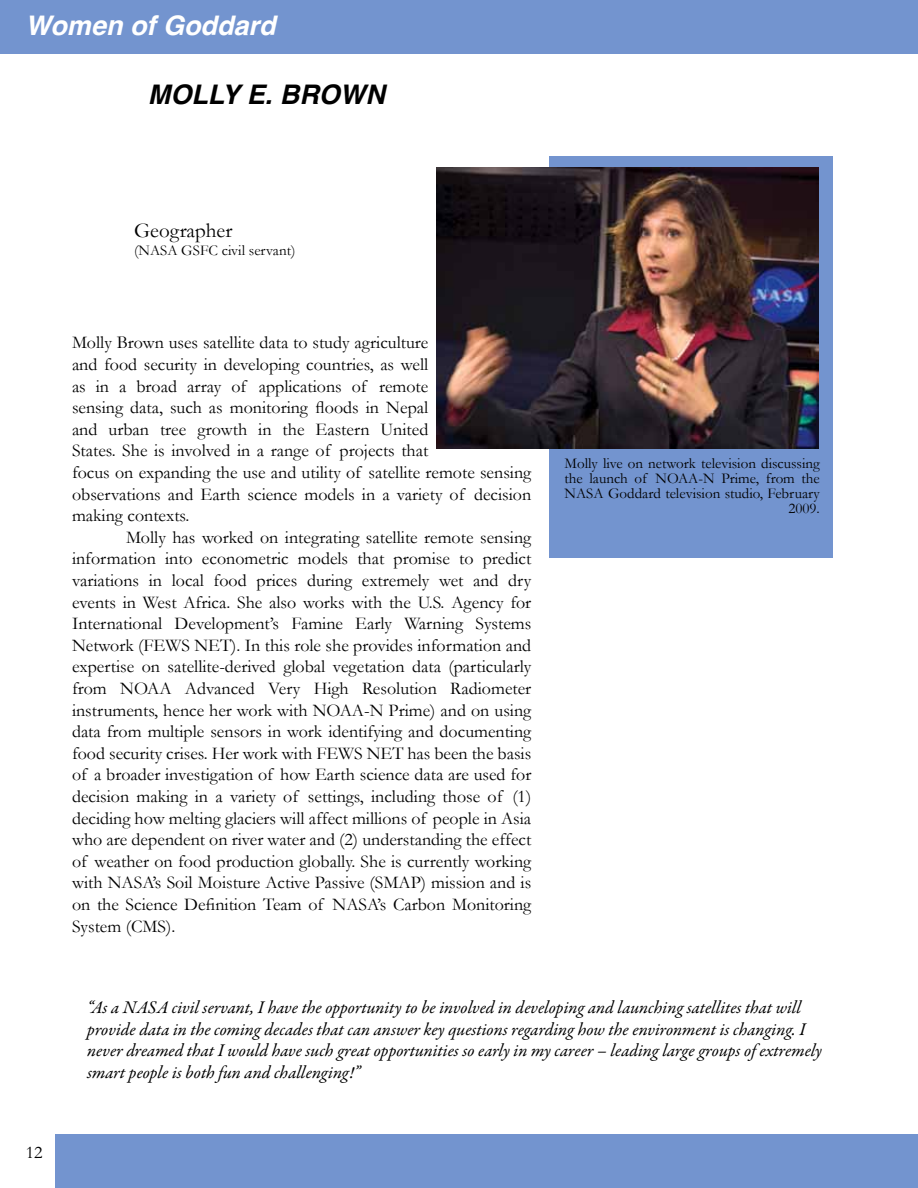
<style>
.page{position:relative;width:918px;height:1188px;background:#fff}
.page>*{position:absolute;margin:0;border:0;box-sizing:border-box;transform-origin:0 0}
.t1{font:italic 700 27px "Helvetica";color:#fff}
.t2{font:italic 700 27px "Helvetica";color:#000}
.t3{font:21px "Garamond";color:#000}
.t4{font:18px/21.6px "Garamond";color:#000}
.t5{font:italic 18px/21.6px "Garamond Premr Pro";letter-spacing:-.005em;color:#000}
.t6{font:15px/15px "Garamond";color:#000;text-align:right}
</style>
<div class="page">
<div style="left:0;top:0;width:917px;height:54px;background:#7394cf"></div>
<div style="left:549px;top:156px;width:284px;height:402px;background:#7394cf"></div>
<div style="left:55px;top:1134px;width:863px;height:54px;background:#7394cf"></div>
<img style="left:436px;top:168px;width:383px;height:281px">
<h1 class="t1" style="left:26px;top:3px;width:252px">Women of Goddard</h1>
<h1 class="t2" style="left:148px;top:72px;width:239px">MOLLY E. BROWN</h1>
<p class="t3" style="left:134px;top:218px;width:100px">Geographer</p>
<p class="t6" style="left:134px;top:242px;width:163px">(NASA GSFC civil servant)</p>
<p class="t4" style="left:72px;top:332px;width:461px">Molly Brown uses satellite data to study agriculture<br>and food security in developing countries, as well<br>as in a broad array of applications of remote<br>sensing data, such as monitoring floods in Nepal<br>and urban tree growth in the Eastern United<br>States. She is involved in a range of projects that<br>focus on expanding the use and utility of satellite remote sensing observations and Earth science models in a variety of decision making contexts.</p>
<p class="t4" style="left:72px;top:526px;width:461px;text-align:justify;text-indent:54px">Molly has worked on integrating satellite remote sensing information into econometric models that promise to predict variations in local food prices during extremely wet and dry events in West Africa. She also works with the U.S. Agency for International Development’s Famine Early Warning Systems Network (FEWS NET). In this role she provides information and expertise on satellite-derived global vegetation data (particularly from NOAA Advanced Very High Resolution Radiometer instruments, hence her work with NOAA-N Prime) and on using data from multiple sensors in work identifying and documenting food security crises. Her work with FEWS NET has been the basis of a broader investigation of how Earth science data are used for decision making in a variety of settings, including those of (1) deciding how melting glaciers will affect millions of people in Asia who are dependent on river water and (2) understanding the effect of weather on food production globally. She is currently working with NASA’s Soil Moisture Active Passive (SMAP) mission and is on the Science Definition Team of NASA’s Carbon Monitoring System (CMS).</p>
<p class="t6" style="left:565px;top:456px;width:257px">Molly live on network television discussing the launch of NOAA-N Prime, from the<br>NASA Goddard television studio, February<br>2009.</p>
<p class="t4" style="left:26px;top:1141px;width:18px">12</p>
<p class="t5" style="left:87px;top:998px;width:736px">“As a NASA civil servant, I have the opportunity to be involved in developing and launching satellites that will provide data in the coming decades that can answer key questions regarding how the environment is changing. I never dreamed that I would have such great opportunities so early in my career – leading large groups of extremely smart people is both fun and challenging!”</p>
</div>
